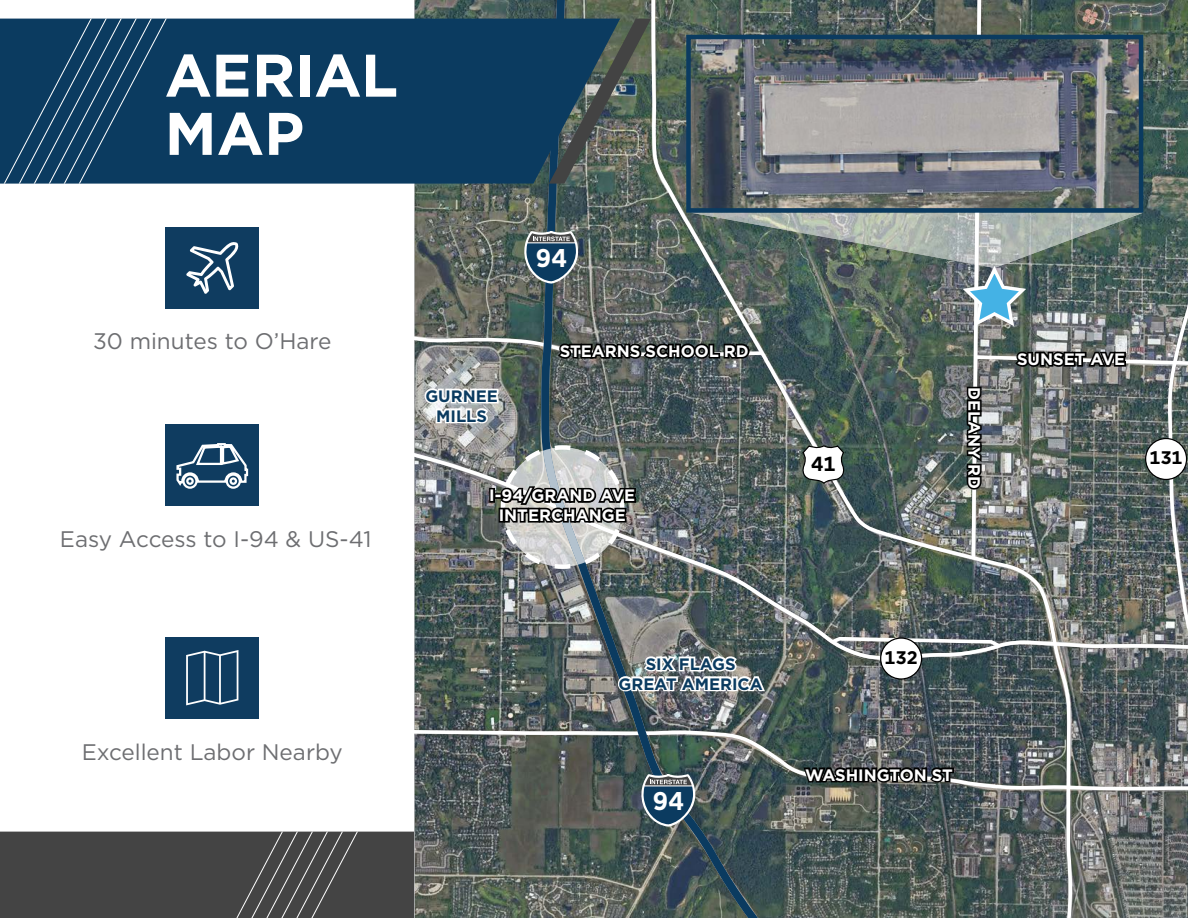
<style>
.page{position:relative;width:1188px;height:918px;background:#fff}
.page>*{position:absolute;margin:0;border:0;box-sizing:border-box;transform-origin:0 0}
.t1{font:700 60px/58.2px "Gotham";letter-spacing:-.01em;color:#fff}
.t2{font:700 25.5px "Gotham";color:#fff}
.t3{font:22.5px "Gotham";color:#6d6e71}
.t4{font:700 20.25px "Gotham";color:#000}
.t5{font:700 18.15px "Gotham";color:#000}
.t6{font:700 16.5px/19.8px "Gotham";color:#fff;text-align:center}
.t7{font:700 16.5px/19.8px "Gotham";color:#0b3b60;text-align:center}
</style>
<div class="page">
<div style="left:0;top:832px;width:415px;height:86px;background:#444"></div>
<img style="left:415px;top:0;width:126px;height:918px">
<svg style="left:415px;top:184px;width:126px;height:174px;background:#656d65"></svg>
<img style="left:415px;top:442px;width:126px;height:281px">
<svg style="left:415px;top:723px;width:126px;height:75px;background:#596161"></svg>
<svg style="left:541px;top:0;width:260px;height:918px;background:#5a6564"></svg>
<div style="left:339px;top:19px;width:210px;height:165px;background:#0b3b60"></div>
<div style="left:309px;top:19px;width:30px;height:165px;background:#0b3b60"></div>
<div style="left:294px;top:19px;width:15px;height:165px;background:#0b3b60"></div>
<div style="left:279px;top:19px;width:15px;height:165px;background:#0b3b60"></div>
<div style="left:264px;top:19px;width:15px;height:165px;background:#0b3b60"></div>
<div style="left:0;top:19px;width:264px;height:165px;background:#0b3b60"></div>
<svg style="left:549px;top:19px;width:102px;height:165px;background:#42575c"></svg>
<div style="left:166px;top:637px;width:93px;height:81px;background:#0f3c60"></div>
<div style="left:166px;top:227px;width:93px;height:82px;background:#0f3c60"></div>
<svg style="left:186px;top:242px;width:53px;height:52px"></svg>
<div style="left:166px;top:425px;width:93px;height:81px;background:#0f3c60"></div>
<svg style="left:176px;top:443px;width:73px;height:46px"></svg>
<svg style="left:423px;top:385px;width:77px;height:45px"></svg>
<img style="left:616px;top:652px;width:151px;height:46px">
<svg style="left:525px;top:229px;width:54px;height:56px;background:#4c6678"></svg>
<svg style="left:642px;top:772px;width:54px;height:56px;background:#426074"></svg>
<svg style="left:556px;top:340px;width:195px;height:22px;background:#2a2e2d"></svg>
<div style="left:489px;top:488px;width:6px;height:15px;border:3px solid #000"></div>
<div style="left:494px;top:493px;width:8px;height:6px;border:3px solid #000"></div>
<svg style="left:498px;top:443px;width:140px;height:128px;background:#8b8e8c"></svg>
<img style="left:691px;top:213px;width:110px;height:55px">
<img style="left:801px;top:0;width:387px;height:918px">
<img style="left:691px;top:40px;width:447px;height:168px">
<div style="left:686px;top:35px;width:457px;height:178px;border:4px solid #0b3b60"></div>
<svg style="left:186px;top:650px;width:52px;height:55px"></svg>
<h1 class="t1" style="left:165px;top:46px;width:235px">AERIAL<br>MAP</h1>
<h3 class="t3" style="left:93px;top:326px;width:240px">30 minutes to O’Hare</h3>
<h3 class="t3" style="left:60px;top:524px;width:313px">Easy Access to I-94 &amp; US-41</h3>
<h2 class="t2" style="left:536px;top:241px;width:33px">94</h2>
<p class="t7" style="left:425px;top:386px;width:74px">GURNEE<br>MILLS</p>
<p class="t6" style="left:560px;top:341px;width:190px">STEARNS SCHOOL RD</p>
<p class="t6" style="left:489px;top:485px;width:147px">I-94/GRAND AVE<br>INTERCHANGE</p>
<h3 class="t3" style="left:82px;top:737px;width:262px">Excellent Labor Nearby</h3>
<p class="t7" style="left:619px;top:654px;width:146px">SIX FLAGS<br>GREAT AMERICA</p>
<h2 class="t2" style="left:653px;top:784px;width:33px">94</h2>
<p class="t6" style="left:1017px;top:349px;width:110px">SUNSET AVE</p>
<p class="t6" style="left:984px;top:387px;width:103px;rotate:90deg">DELANY RD</p>
<p class="t4" style="left:811px;top:450px;width:26px">41</p>
<p class="t5" style="left:1150px;top:446px;width:34px">131</p>
<p class="t5" style="left:885px;top:646px;width:35px">132</p>
<p class="t6" style="left:805px;top:765px;width:149px">WASHINGTON ST</p>
</div>
